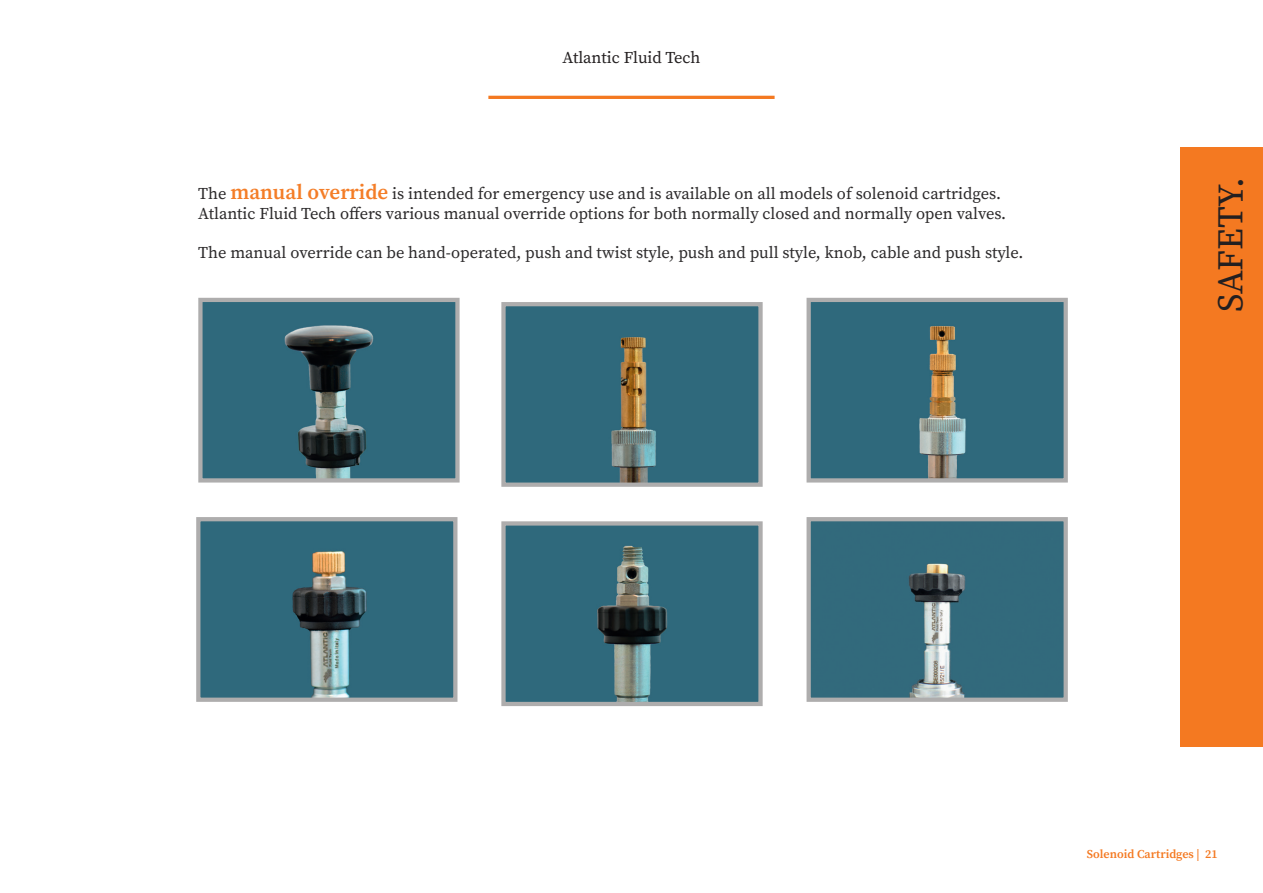
<style>
.page{position:relative;width:1263px;height:893px;background:#fff}
.page>*{position:absolute;margin:0;border:0;box-sizing:border-box;transform-origin:0 0}
.Pagina_mastro_-_Nume{font:36px "Source Serif Pro";letter-spacing:-.015em;color:#231f20}
.Corpo_del_testo_-_11{font:16.5px "Source Serif Pro";color:#2b292a}
.t1{font:16.5px "Source Serif Pro";letter-spacing:-.005em;color:#231f20}
.t2{font:600 12px "Source Serif Pro";color:#f47921}
.s1{font-weight:600;font-size:21px;color:#f47d27}
</style>
<div class="page">
<hr style="left:488px;top:96px;width:287px;height:3px;background:#f47921">
<img style="left:506px;top:307px;width:252px;height:175px">
<div style="left:501px;top:302px;width:262px;height:185px;border:4px solid #aeadad"></div>
<img style="left:203px;top:303px;width:252px;height:175px">
<div style="left:198px;top:298px;width:262px;height:185px;border:4px solid #aeadad"></div>
<img style="left:811px;top:303px;width:252px;height:175px">
<div style="left:806px;top:298px;width:262px;height:185px;border:4px solid #aeadad"></div>
<img style="left:201px;top:522px;width:251px;height:175px">
<div style="left:196px;top:517px;width:261px;height:185px;border:4px solid #aeadad"></div>
<img style="left:506px;top:526px;width:252px;height:175px">
<div style="left:501px;top:521px;width:262px;height:185px;border:4px solid #aeadad"></div>
<img style="left:811px;top:522px;width:252px;height:175px">
<div style="left:806px;top:517px;width:262px;height:185px;border:4px solid #aeadad"></div>
<div style="left:1180px;top:147px;width:83px;height:599px;background:#f47921"></div>
<p class="t1" style="left:562px;top:47px;width:139px">Atlantic Fluid Tech</p>
<p class="Corpo_del_testo_-_11" style="left:198px;top:182px;width:804px">The <span class="s1">manual override</span> is intended for emergency use and is available on all models of solenoid cartridges.</p>
<p class="Corpo_del_testo_-_11" style="left:198px;top:202px;width:809px">Atlantic Fluid Tech offers various manual override options for both normally closed and normally open valves.</p>
<p class="Corpo_del_testo_-_11" style="left:198px;top:242px;width:827px">The manual override can be hand-operated, push and twist style, push and pull style, knob, cable and push style.</p>
<p class="Pagina_mastro_-_Nume" style="left:1206px;top:312px;width:137px;rotate:-90deg">SAFETY.</p>
<p class="t2" style="left:1087px;top:846px;width:132px">Solenoid Cartridges | 21</p>
</div>
